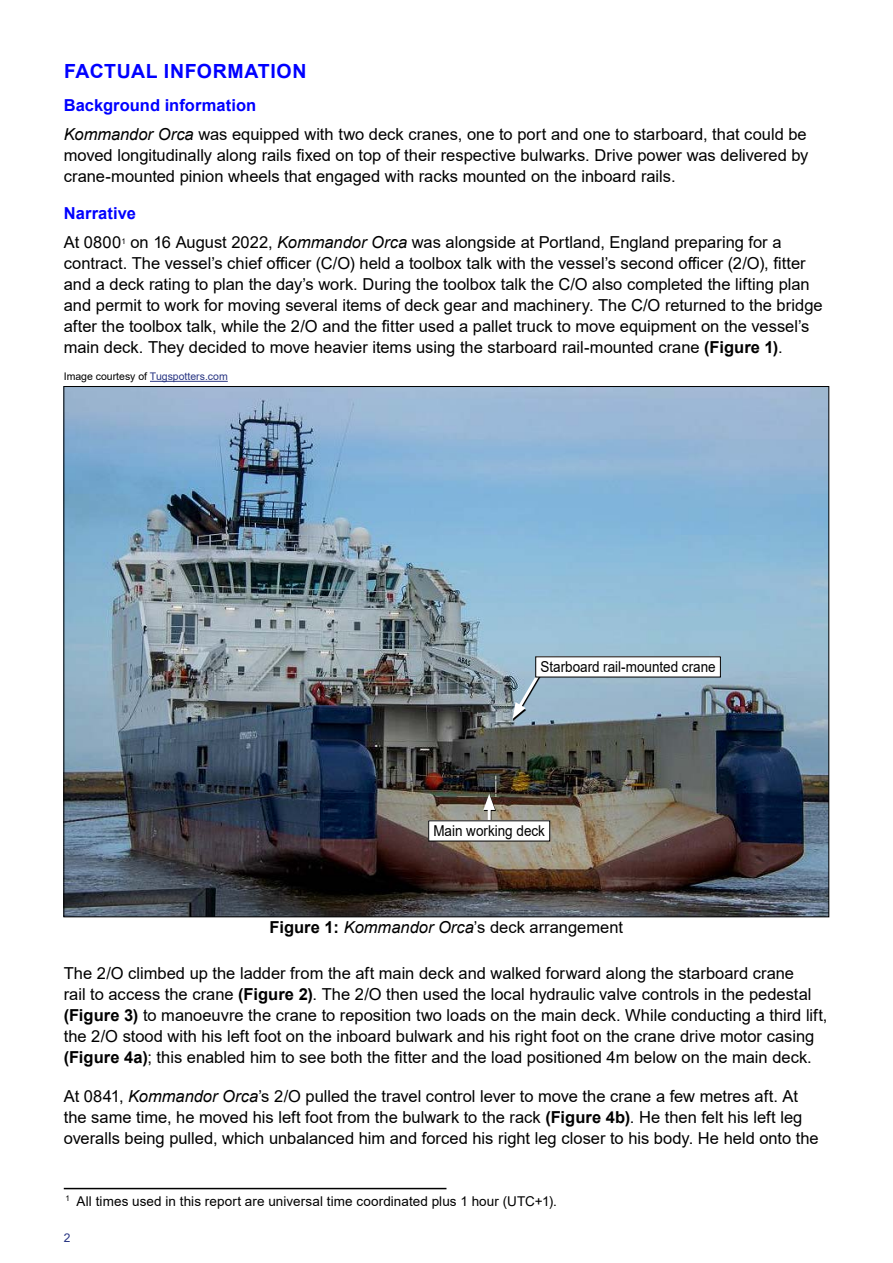
<style>
.page{position:relative;width:893px;height:1263px;background:#fff}
.page>*{position:absolute;margin:0;border:0;box-sizing:border-box;transform-origin:0 0}
._2_0_Main_header{font:700 19.5px "Arial";letter-spacing:.035em;color:#00f}
._3_0_Main_Body_Text{font:16.5px/21px "Arial";color:#000}
.Label__caption{font:16.5px "Arial";color:#000}
._2_1_Sub_Header{font:700 16.5px "Arial";letter-spacing:.005em;color:#00f}
.t1{font:15px "Arial";color:#000;scale:.9 1}
._3_6_Footnotes{font:13.5px "Arial";letter-spacing:.005em;color:#000}
.t2{font:12px "Arial";color:#283583}
.Label__courtesy{font:10.5px "Arial";color:#000}
.s1{font-style:italic}
.s2{font-weight:700}
.s3{color:#283583}
</style>
<div class="page">
<hr style="left:64px;top:1188px;width:382px;height:1px;background:#000">
<img style="left:65px;top:388px;width:762px;height:527px">
<hr style="left:150px;top:381px;width:78px;height:1px;background:#283583">
<svg style="left:484px;top:795px;width:12px;height:26px"></svg>
<hr style="left:488px;top:804px;width:3px;height:27px;background:#fff">
<svg style="left:483px;top:794px;width:12px;height:16px"></svg>
<div style="left:429px;top:821px;width:121px;height:20px;background:#fff"></div>
<svg style="left:513px;top:719px;width:33px;height:1px"></svg>
<svg style="left:512px;top:661px;width:36px;height:58px;background:#9cb5c5"></svg>
<div style="left:536px;top:657px;width:184px;height:20px;background:#fff"></div>
<h1 class="_2_0_Main_header" style="left:64px;top:57px;width:244px">FACTUAL INFORMATION</h1>
<h2 class="_2_1_Sub_Header" style="left:64px;top:93px;width:194px">Background information</h2>
<p class="_3_0_Main_Body_Text" style="left:64px;top:124px;width:746px;text-align:justify"><span class="s1">Kommandor Orca</span> was equipped with two deck cranes, one to port and one to starboard, that could be moved longitudinally along rails fixed on top of their respective bulwarks. Drive power was delivered by crane-mounted pinion wheels that engaged with racks mounted on the inboard rails.</p>
<h2 class="_2_1_Sub_Header" style="left:64px;top:201px;width:74px">Narrative</h2>
<p class="_3_0_Main_Body_Text" style="left:64px;top:232px;width:760px">At 0800<sup>1</sup> on 16 August 2022, <span class="s1">Kommandor Orca</span> was alongside at Portland, England preparing for a contract. The vessel’s chief officer (C/O) held a toolbox talk with the vessel’s second officer (2/O), fitter and a deck rating to plan the day’s work. During the toolbox talk the C/O also completed the lifting plan and permit to work for moving several items of deck gear and machinery. The C/O returned to the bridge after the toolbox talk, while the 2/O and the fitter used a pallet truck to move equipment on the vessel’s main deck. They decided to move heavier items using the starboard rail-mounted crane <span class="s2">(Figure 1)</span>.</p>
<p class="Label__courtesy" style="left:64px;top:369px;width:165px">Image courtesy of <span class="s3">Tugspotters.com</span></p>
<p class="t1" style="left:540px;top:657px;width:196px">Starboard rail-mounted crane</p>
<p class="t1" style="left:433px;top:821px;width:126px">Main working deck</p>
<p class="Label__caption" style="left:269px;top:916px;width:355px"><span class="s2">Figure 1:</span> <span class="s1">Kommandor Orca</span>’s deck arrangement</p>
<p class="_3_0_Main_Body_Text" style="left:64px;top:963px;width:765px">The 2/O climbed up the ladder from the aft main deck and walked forward along the starboard crane<br>rail to access the crane <span class="s2">(Figure 2)</span>. The 2/O then used the local hydraulic valve controls in the pedestal <span class="s2">(Figure 3)</span> to manoeuvre the crane to reposition two loads on the main deck. While conducting a third lift, the 2/O stood with his left foot on the inboard bulwark and his right foot on the crane drive motor casing <span class="s2">(Figure 4a)</span>; this enabled him to see both the fitter and the load positioned 4m below on the main deck.</p>
<p class="_3_0_Main_Body_Text" style="left:64px;top:1085px;width:756px">At 0841, <span class="s1">Kommandor Orca</span>’s 2/O pulled the travel control lever to move the crane a few metres aft. At the same time, he moved his left foot from the bulwark to the rack <span class="s2">(Figure 4b)</span>. He then felt his left leg overalls being pulled, which unbalanced him and forced his right leg closer to his body. He held onto the</p>
<p class="_3_6_Footnotes" style="left:65px;top:1191px;width:493px"><sup>1</sup> All times used in this report are universal time coordinated plus 1 hour (UTC+1).</p>
<p class="t2" style="left:64px;top:1229px;width:8px">2</p>
</div>
